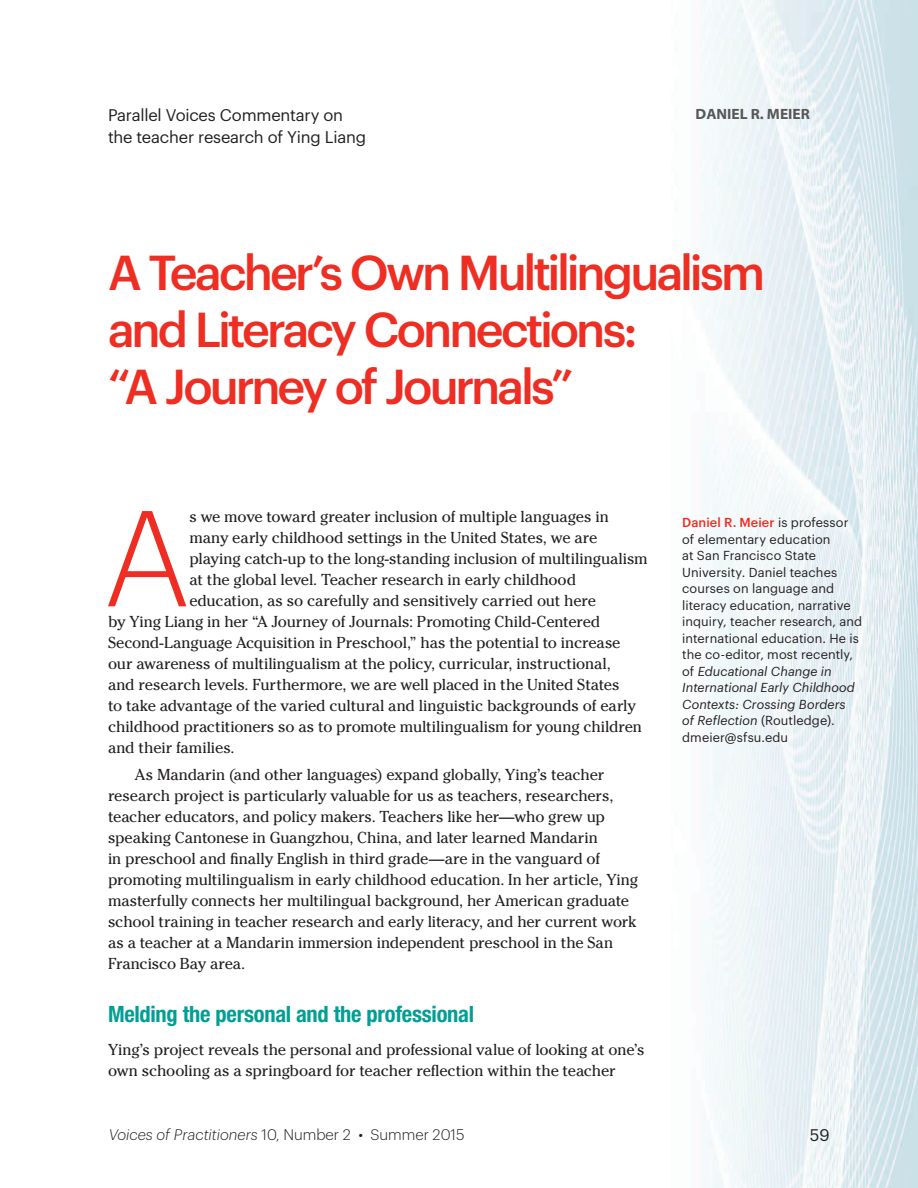
<style>
.page{position:relative;width:918px;height:1188px;background:#fff}
.page>*{position:absolute;margin:0;border:0;box-sizing:border-box;transform-origin:0 0}
.t1{font:300 133.2px "Graphik";color:#ee2e22}
.t2{font:500 48px/57px "Graphik";letter-spacing:-.06em;color:#ee2e22}
.t3{font:700 condensed 22.5px "Helvetica Neue LT Std";letter-spacing:-.01em;color:#009f94}
.t4{font:16.5px/21px "Graphik";letter-spacing:-.01em;color:#231f20}
.t5{font:15.75px/21px "Cheltenham Std";letter-spacing:-.01em;color:#231f20}
.t6{font:italic 300 15px "Graphik";color:#231f20}
.t7{font:700 15px "Myriad Web Pro";color:#57585a}
.t8{font:12.75px/16.5px "Graphik";letter-spacing:.01em;color:#231f20}
.s1{font-weight:500;color:#ee2e22}
.s2{font-style:italic}
.s3{font-style:normal}
</style>
<div class="page">
<img style="left:701px;top:0;width:217px;height:1188px">
<p class="t4" style="left:108px;top:106px;width:260px">Parallel Voices Commentary on the teacher research of Ying Liang</p>
<p class="t7" style="left:696px;top:106px;width:116px">DANIEL R. MEIER</p>
<h2 class="t2" style="left:108px;top:247px;width:659px">A Teacher’s Own Multilingualism and Literacy Connections:<br>“A Journey of Journals”</h2>
<h1 class="t1" style="left:104px;top:503px;width:89px">A</h1>
<p class="t5" style="left:189px;top:508px;width:421px">s we move toward greater inclusion of multiple languages in</p>
<p class="t5" style="left:189px;top:529px;width:409px">many early childhood settings in the United States, we are</p>
<p class="t5" style="left:189px;top:550px;width:460px">playing catch-up to the long-standing inclusion of multilingualism</p>
<p class="t5" style="left:189px;top:571px;width:388px">at the global level. Teacher research in early childhood</p>
<p class="t5" style="left:189px;top:592px;width:408px">education, as so carefully and sensitively carried out here</p>
<p class="t5" style="left:108px;top:613px;width:494px">by Ying Liang in her “A Journey of Journals: Promoting Child-Centered</p>
<p class="t5" style="left:108px;top:634px;width:514px">Second-Language Acquisition in Preschool,” has the potential to increase</p>
<p class="t5" style="left:108px;top:655px;width:504px">our awareness of multilingualism at the policy, curricular, instructional,</p>
<p class="t5" style="left:108px;top:676px;width:513px">and research levels. Furthermore, we are well placed in the United States</p>
<p class="t5" style="left:108px;top:697px;width:530px">to take advantage of the varied cultural and linguistic backgrounds of early</p>
<p class="t5" style="left:108px;top:718px;width:536px">childhood practitioners so as to promote multilingualism for young children</p>
<p class="t5" style="left:108px;top:739px;width:128px">and their families.</p>
<p class="t5" style="left:108px;top:766px;width:532px;text-indent:27px">As Mandarin (and other languages) expand globally, Ying’s teacher research project is particularly valuable for us as teachers, researchers, teacher educators, and policy makers. Teachers like her—who grew up speaking Cantonese in Guangzhou, China, and later learned Mandarin<br>in preschool and finally English in third grade—are in the vanguard of promoting multilingualism in early childhood education. In her article, Ying masterfully connects her multilingual background, her American graduate school training in teacher research and early literacy, and her current work as a teacher at a Mandarin immersion independent preschool in the San Francisco Bay area.</p>
<h3 class="t3" style="left:108px;top:1006px;width:368px">Melding the personal and the professional</h3>
<p class="t5" style="left:108px;top:1041px;width:538px">Ying’s project reveals the personal and professional value of looking at one’s own schooling as a springboard for teacher reflection within the teacher</p>
<p class="t8" style="left:682px;top:515px;width:181px"><span class="s1">Daniel R. Meier</span> is professor of elementary education<br>at San Francisco State<br>University. Daniel teaches courses on language and literacy education, narrative inquiry, teacher research, and international education. He is the co-editor, most recently, of <span class="s2">Educational Change in<br>International Early Childhood<br>Contexts: Crossing Borders<br>of Reflection</span> (Routledge). dmeier@sfsu.edu</p>
<p class="t6" style="left:109px;top:1124px;width:357px">Voices of Practitioners <span class="s3">10, Number 2 • Summer 2015</span></p>
<p class="t4" style="left:810px;top:1126px;width:21px">59</p>
</div>
